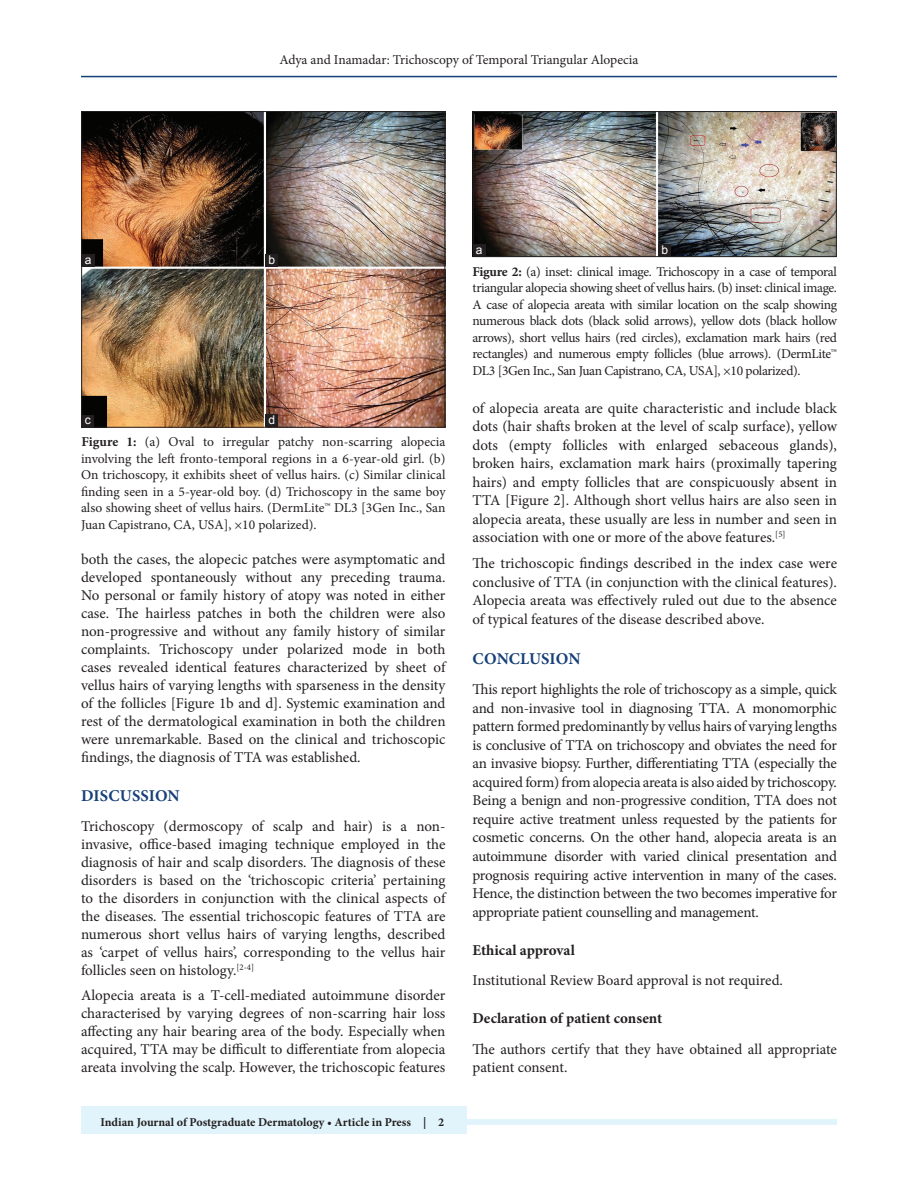
<style>
.page{position:relative;width:918px;height:1188px;background:#fff}
.page>*{position:absolute;margin:0;border:0;box-sizing:border-box;transform-origin:0 0}
.t1{font:700 16.5px "Minion Pro";color:#164077}
.TX{font:15px/18.6px "Minion Pro";letter-spacing:-.005em;color:#231f20;text-align:justify}
.t2{font:700 15px "Minion Pro";color:#231f20}
.FGC{font:13.5px/16.5px "Minion Pro";letter-spacing:-.01em;color:#231f20;text-align:justify}
.JF{font:700 12px "Minion Pro";color:#231f20}
.LABEL{font:12px "Arial";color:#fff}
.s1{font-weight:700}
</style>
<div class="page">
<hr style="left:81px;top:76px;width:756px;height:1px;background:#164077">
<div style="left:81px;top:1119px;width:756px;height:6px;background:#e1f4fc"></div>
<div style="left:81px;top:1106px;width:385px;height:28px;background:#e1f4fc"></div>
<img style="left:475px;top:113px;width:360px;height:142px">
<div style="left:473px;top:111px;width:364px;height:146px;border:1px solid #231f20"></div>
<div style="left:658px;top:244px;width:13px;height:13px;background:#231f20"></div>
<div style="left:473px;top:244px;width:13px;height:13px;background:#231f20"></div>
<img style="left:83px;top:113px;width:360px;height:312px">
<div style="left:81px;top:111px;width:364px;height:316px;border:1px solid #231f20"></div>
<div style="left:265px;top:254px;width:13px;height:13px;background:#231f20"></div>
<div style="left:82px;top:254px;width:12px;height:13px;background:#231f20"></div>
<div style="left:82px;top:415px;width:12px;height:12px;background:#231f20"></div>
<div style="left:266px;top:414px;width:12px;height:13px;background:#231f20"></div>
<p class="FGC" style="left:279px;top:51px;width:361px">Adya and Inamadar: Trichoscopy of Temporal Triangular Alopecia</p>
<p class="LABEL" style="left:85px;top:252px;width:8px">a</p>
<p class="LABEL" style="left:269px;top:252px;width:8px">b</p>
<p class="LABEL" style="left:85px;top:412px;width:7px">c</p>
<p class="LABEL" style="left:269px;top:411px;width:8px">d</p>
<p class="FGC" style="left:81px;top:434px;width:366px"><span class="s1">Figure 1:</span> (a) Oval to irregular patchy non-scarring alopecia involving the left fronto-temporal regions in a 6-year-old girl. (b)<br>On trichoscopy, it exhibits sheet of vellus hairs. (c) Similar clinical finding seen in a 5-year-old boy. (d) Trichoscopy in the same boy also showing sheet of vellus hairs. (DermLite™ DL3 [3Gen Inc., San Juan Capistrano, CA, USA], ×10 polarized).</p>
<p class="TX" style="left:81px;top:550px;width:366px;line-height:18px">both the cases, the alopecic patches were asymptomatic and developed spontaneously without any preceding trauma.<br>No personal or family history of atopy was noted in either case. The hairless patches in both the children were also non-progressive and without any family history of similar complaints. Trichoscopy under polarized mode in both cases revealed identical features characterized by sheet of vellus hairs of varying lengths with sparseness in the density of the follicles [Figure 1b and d]. Systemic examination and rest of the dermatological examination in both the children were unremarkable. Based on the clinical and trichoscopic findings, the diagnosis of TTA was established.</p>
<h1 class="t1" style="left:81px;top:784px;width:100px">DISCUSSION</h1>
<p class="TX" style="left:81px;top:817px;width:366px;line-height:18px">Trichoscopy (dermoscopy of scalp and hair) is a non&shy;invasive, office-based imaging technique employed in the diagnosis of hair and scalp disorders. The diagnosis of these disorders is based on the ‘trichoscopic criteria’ pertaining to the disorders in conjunction with the clinical aspects of the diseases. The essential trichoscopic features of TTA are numerous short vellus hairs of varying lengths, described as ‘carpet of vellus hairs’, corresponding to the vellus hair follicles seen on histology.<sup>[2-4]</sup></p>
<p class="TX" style="left:81px;top:987px;width:366px;line-height:18px">Alopecia areata is a T-cell-mediated autoimmune disorder characterised by varying degrees of non-scarring hair loss affecting any hair bearing area of the body. Especially when acquired, TTA may be difficult to differentiate from alopecia areata involving the scalp. However, the trichoscopic features</p>
<p class="JF" style="left:100px;top:1113px;width:345px">Indian Journal of Postgraduate Dermatology • Article in Press | 2</p>
<p class="LABEL" style="left:476px;top:241px;width:8px">a</p>
<p class="LABEL" style="left:662px;top:241px;width:8px">b</p>
<p class="FGC" style="left:472px;top:263px;width:366px"><span class="s1">Figure 2:</span> (a) inset: clinical image. Trichoscopy in a case of temporal triangular alopecia showing sheet of vellus hairs. (b) inset: clinical image.<br>A case of alopecia areata with similar location on the scalp showing numerous black dots (black solid arrows), yellow dots (black hollow arrows), short vellus hairs (red circles), exclamation mark hairs (red rectangles) and numerous empty follicles (blue arrows). (DermLite™ DL3 [3Gen Inc., San Juan Capistrano, CA, USA], ×10 polarized).</p>
<p class="TX" style="left:472px;top:399px;width:366px">of alopecia areata are quite characteristic and include black dots (hair shafts broken at the level of scalp surface), yellow dots (empty follicles with enlarged sebaceous glands), broken hairs, exclamation mark hairs (proximally tapering hairs) and empty follicles that are conspicuously absent in TTA [Figure 2]. Although short vellus hairs are also seen in alopecia areata, these usually are less in number and seen in association with one or more of the above features.<sup>[5]</sup></p>
<p class="TX" style="left:472px;top:554px;width:366px">The trichoscopic findings described in the index case were conclusive of TTA (in conjunction with the clinical features).<br>Alopecia areata was effectively ruled out due to the absence of typical features of the disease described above.</p>
<h1 class="t1" style="left:473px;top:647px;width:109px">CONCLUSION</h1>
<p class="TX" style="left:473px;top:680px;width:366px">This report highlights the role of trichoscopy as a simple, quick and non-invasive tool in diagnosing TTA. A monomorphic pattern formed predominantly by vellus hairs of varying lengths is conclusive of TTA on trichoscopy and obviates the need for an invasive biopsy. Further, differentiating TTA (especially the acquired form) from alopecia areata is also aided by trichoscopy.<br>Being a benign and non-progressive condition, TTA does not require active treatment unless requested by the patients for cosmetic concerns. On the other hand, alopecia areata is an autoimmune disorder with varied clinical presentation and prognosis requiring active intervention in many of the cases.<br>Hence, the distinction between the two becomes imperative for appropriate patient counselling and management.</p>
<h2 class="t2" style="left:473px;top:939px;width:104px">Ethical approval</h2>
<p class="TX" style="left:473px;top:971px;width:312px">Institutional Review Board approval is not required.</p>
<h2 class="t2" style="left:473px;top:1008px;width:191px">Declaration of patient consent</h2>
<p class="TX" style="left:473px;top:1040px;width:366px">The authors certify that they have obtained all appropriate patient consent.</p>
</div>
